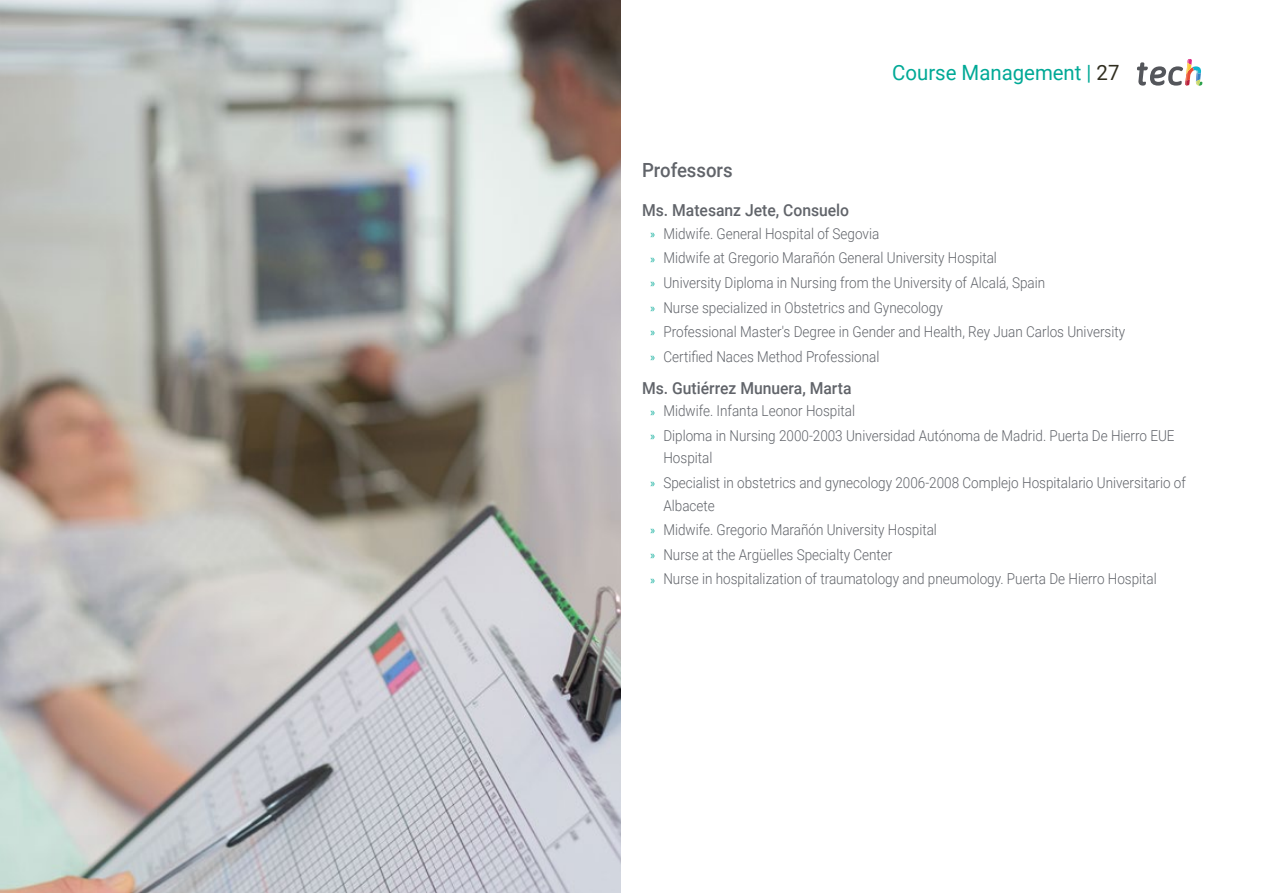
<style>
.page{position:relative;width:1263px;height:893px;background:#fff}
.page>*{position:absolute;margin:0;border:0;box-sizing:border-box;transform-origin:0 0}
.t1{font:21px "Roboto";color:#00a996}
.t2{font:500 19.5px "Roboto";color:#61646a;scale:.95 1}
.t3{font:500 16.5px "Roboto";color:#61646a;scale:.95 1}
.t4{font:300 15px/24.6px "Roboto";color:#61646a;scale:.9 1}
.s1{color:#312e20}
.s2{font-family:"Myriad Pro";font-weight:400;font-size:12px;color:#00a996}
</style>
<div class="page">
<img style="left:0;top:0;width:621px;height:893px">
<svg style="left:1137px;top:59px;width:65px;height:27px"></svg>
<h1 class="t1" style="left:892px;top:57px;width:229px">Course Management | <span class="s1">27</span></h1>
<h2 class="t2" style="left:642px;top:157px;width:97px">Professors</h2>
<p class="t3" style="left:642px;top:199px;width:219px">Ms. Matesanz Jete, Consuelo</p>
<p class="t4" style="left:651px;top:220px;width:529px"><span class="s2">»</span> Midwife. General Hospital of Segovia<br><span class="s2">»</span> Midwife at Gregorio Marañón General University Hospital<br><span class="s2">»</span> University Diploma in Nursing from the University of Alcalá, Spain<br><span class="s2">»</span> Nurse specialized in Obstetrics and Gynecology<br><span class="s2">»</span> Professional Master's Degree in Gender and Health, Rey Juan Carlos University <span class="s2">»</span> Certified Naces Method Professional</p>
<p class="t3" style="left:642px;top:376px;width:222px">Ms. Gutiérrez Munuera, Marta</p>
<p class="t4" style="left:651px;top:398px;width:584px"><span class="s2">»</span> Midwife. Infanta Leonor Hospital<br><span class="s2">»</span> Diploma in Nursing 2000-2003 Universidad Autónoma de Madrid. Puerta De Hierro EUE</p>
<p class="t4" style="left:651px;top:445px;width:596px;text-indent:13px">Hospital<br><span class="s2">»</span> Specialist in obstetrics and gynecology 2006-2008 Complejo Hospitalario Universitario of</p>
<p class="t4" style="left:651px;top:492px;width:564px;text-indent:13px">Albacete<br><span class="s2">»</span> Midwife. Gregorio Marañón University Hospital<br><span class="s2">»</span> Nurse at the Argüelles Specialty Center<br><span class="s2">»</span> Nurse in hospitalization of traumatology and pneumology. Puerta De Hierro Hospital</p>
</div>
